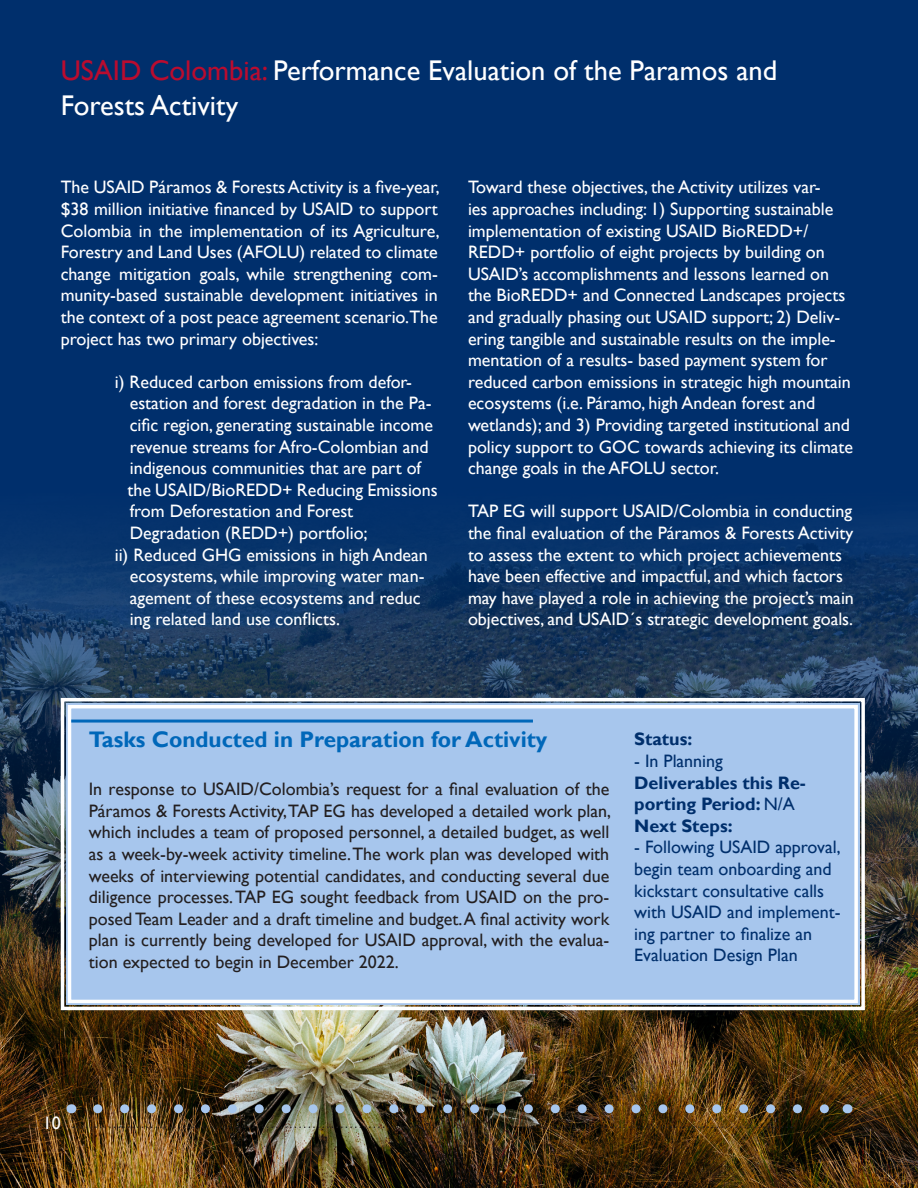
<style>
.page{position:relative;width:918px;height:1188px;background:#002f6c}
.page>*{position:absolute;margin:0;border:0;box-sizing:border-box;transform-origin:0 0}
.t1{font:28.5px/34.2px "Gill Sans";color:#fff}
.t2{font:700 22.5px "Gill Sans";color:#0067b9}
.t3{font:18px/21.6px "Gill Sans";color:#fff}
.t4{font:18px/21.6px "Gill Sans";color:#231f20;text-align:justify}
.t5{font:18px/21.6px "Gill Sans";color:#002f6c}
.t6{font:700 18px/21.6px "Gill Sans";color:#002f6c}
.s1{color:#ba0c2f}
.s2{font-weight:400}
</style>
<div class="page">
<img style="left:0;top:527px;width:918px;height:661px">
<svg style="left:73px;top:1126px;width:719px;height:2px"></svg>
<img style="left:98px;top:1104px;width:736px;height:9px">
<div style="left:59px;top:696px;width:808px;height:316px;background:#a7c6ed"></div>
<div style="left:68px;top:705px;width:790px;height:298px;border:3px solid #fff"></div>
<hr style="left:71px;top:720px;width:462px;height:3px;background:#0067b9">
<p class="t1" style="left:61px;top:54px;width:718px"><span class="s1">USAID Colombia:</span> Performance Evaluation of the Paramos and<br>Forests Activity</p>
<p class="t3" style="left:61px;top:177px;width:380px;text-align:justify">The USAID Páramos &amp; Forests Activity is a five-year, $38 million initiative financed by USAID to support Colombia in the implementation of its Agriculture, Forestry and Land Uses (AFOLU) related to climate change mitigation goals, while strengthening com&shy;munity-based sustainable development initiatives in the context of a post peace agreement scenario.The project has two primary objectives:</p>
<p class="t3" style="left:127px;top:371px;width:312px;text-indent:-13px">i) Reduced carbon emissions from defor&shy;estation and forest degradation in the Pa&shy;cific region, generating sustainable income revenue streams for Afro-Colombian and indigenous communities that are part of the USAID/BioREDD+ Reducing Emissions</p>
<p class="t3" style="left:130px;top:501px;width:225px">from Deforestation and Forest</p>
<p class="t3" style="left:130px;top:522px;width:239px">Degradation (REDD+) portfolio;</p>
<p class="t3" style="left:130px;top:544px;width:300px;text-indent:-15px">ii) Reduced GHG emissions in high Andean ecosystems, while improving water man&shy;agement of these ecosystems and reduc ing related land use conflicts.</p>
<p class="t3" style="left:468px;top:177px;width:387px">Toward these objectives, the Activity utilizes var-<br>ies approaches including: 1) Supporting sustainable implementation of existing USAID BioREDD+/ REDD+ portfolio of eight projects by building on USAID’s accomplishments and lessons learned on the BioREDD+ and Connected Landscapes projects and gradually phasing out USAID support; 2) Deliv&shy;ering tangible and sustainable results on the imple&shy;mentation of a results- based payment system for reduced carbon emissions in strategic high mountain ecosystems (i.e. Páramo, high Andean forest and wetlands); and 3) Providing targeted institutional and policy support to GOC towards achieving its climate change goals in the AFOLU sector.</p>
<p class="t3" style="left:468px;top:501px;width:387px">TAP EG will support USAID/Colombia in conducting the final evaluation of the Páramos &amp; Forests Activity to assess the extent to which project achievements have been effective and impactful, and which factors may have played a role in achieving the project’s main objectives, and USAID´s strategic development goals.</p>
<p class="t2" style="left:89px;top:726px;width:460px">Tasks Conducted in Preparation for Activity</p>
<p class="t4" style="left:89px;top:779px;width:524px">In response to USAID/Colombia’s request for a final evaluation of the Páramos &amp; Forests Activity,TAP EG has developed a detailed work plan, which includes a team of proposed personnel, a detailed budget, as well as a week-by-week activity timeline. The work plan was developed with weeks of interviewing potential candidates, and conducting several due diligence processes. TAP EG sought feedback from USAID on the pro&shy;posed Team Leader and a draft timeline and budget. A final activity work plan is currently being developed for USAID approval, with the evalua&shy;tion expected to begin in December 2022.</p>
<p class="t6" style="left:634px;top:729px;width:60px">Status:</p>
<p class="t5" style="left:634px;top:751px;width:90px">- In Planning</p>
<p class="t6" style="left:634px;top:772px;width:173px">Deliverables this Re&shy;porting Period: <span class="s2">N/A</span></p>
<p class="t6" style="left:634px;top:816px;width:100px">Next Steps:</p>
<p class="t5" style="left:634px;top:837px;width:208px">- Following USAID approval, begin team onboarding and kickstart consultative calls with USAID and implement&shy;ing partner to finalize an<br>Evaluation Design Plan</p>
<p class="t3" style="left:43px;top:1113px;width:19px">10</p>
</div>
